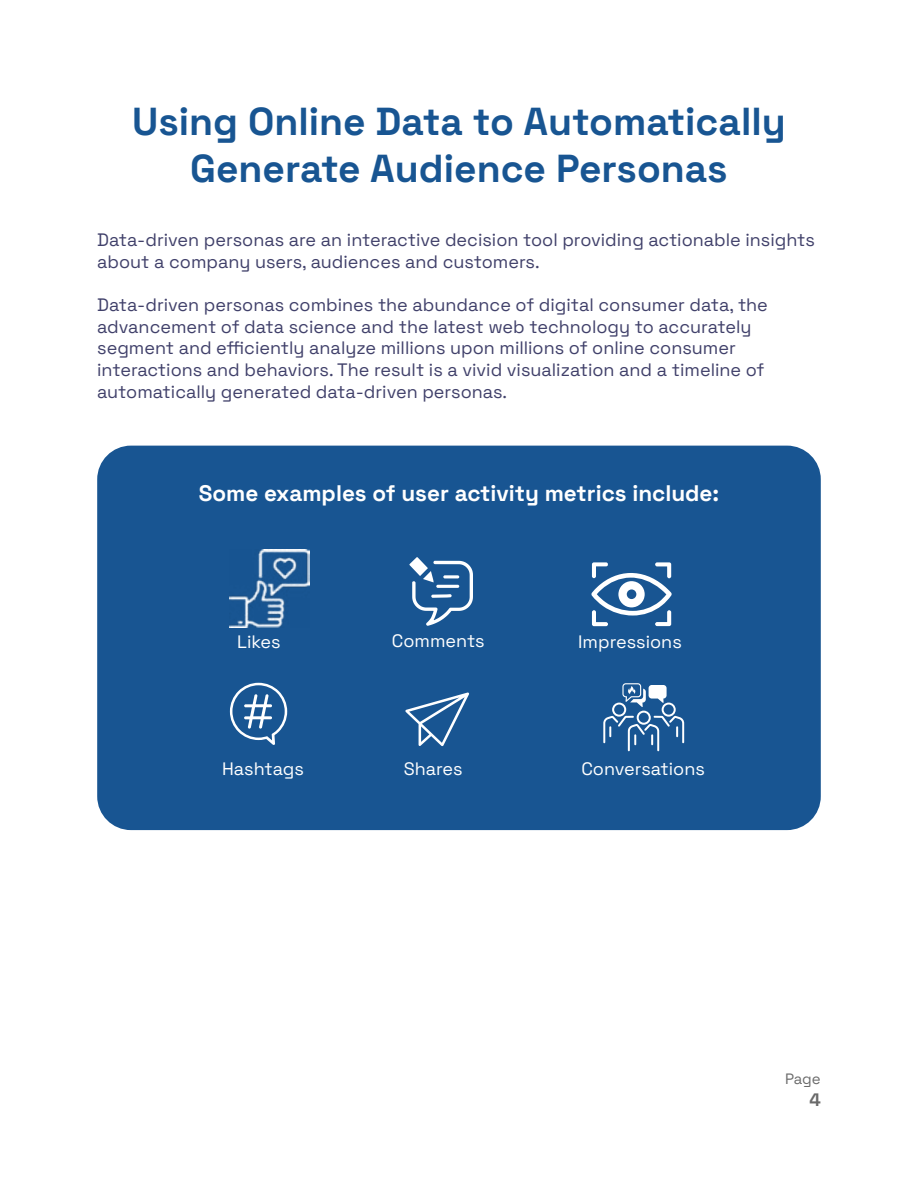
<style>
.page{position:relative;width:918px;height:1188px;background:#fff}
.page>*{position:absolute;margin:0;border:0;box-sizing:border-box;transform-origin:0 0}
.t1{font:300 39px/46.8px "Space Grotesk";color:#185592;text-align:center}
.t2{font:300 22.5px "Space Grotesk";color:#fff}
.t3{font:300 18px/21.6px "Space Grotesk";color:#40406a}
.t4{font:300 18px "Space Grotesk";color:#fff}
.t5{font:300 18px "Space Grotesk";color:#6a6a6a}
.t6{font:300 15px "Space Grotesk";color:#6a6a6a}
</style>
<div class="page">
<div style="left:97px;top:446px;width:724px;height:384px;background:#185592;border-radius:34px"></div>
<img style="left:229px;top:550px;width:81px;height:78px">
<svg style="left:603px;top:683px;width:81px;height:68px"></svg>
<svg style="left:409px;top:557px;width:64px;height:69px"></svg>
<svg style="left:405px;top:692px;width:64px;height:54px"></svg>
<svg style="left:591px;top:562px;width:81px;height:64px"></svg>
<svg style="left:230px;top:683px;width:57px;height:62px"></svg>
<h1 class="t1" style="left:132px;top:96px;width:655px">Using Online Data to Automatically<br>Generate Audience Personas</h1>
<p class="t3" style="left:97px;top:228px;width:719px">Data-driven personas are an interactive decision tool providing actionable insights about a company users, audiences and customers.</p>
<p class="t3" style="left:97px;top:293px;width:672px">Data-driven personas combines the abundance of digital consumer data, the advancement of data science and the latest web technology to accurately segment and efficiently analyze millions upon millions of online consumer interactions and behaviors. The result is a vivid visualization and a timeline of automatically generated data-driven personas.</p>
<p class="t2" style="left:199px;top:477px;width:522px">Some examples of user activity metrics include:</p>
<p class="t4" style="left:237px;top:629px;width:45px">Likes</p>
<p class="t4" style="left:392px;top:627px;width:94px">Comments</p>
<p class="t4" style="left:578px;top:629px;width:105px">Impressions</p>
<p class="t4" style="left:222px;top:755px;width:83px">Hashtags</p>
<p class="t4" style="left:404px;top:755px;width:61px">Shares</p>
<p class="t4" style="left:581px;top:755px;width:125px">Conversations</p>
<p class="t6" style="left:785px;top:1068px;width:37px">Page</p>
<p class="t5" style="left:809px;top:1086px;width:13px">4</p>
</div>
